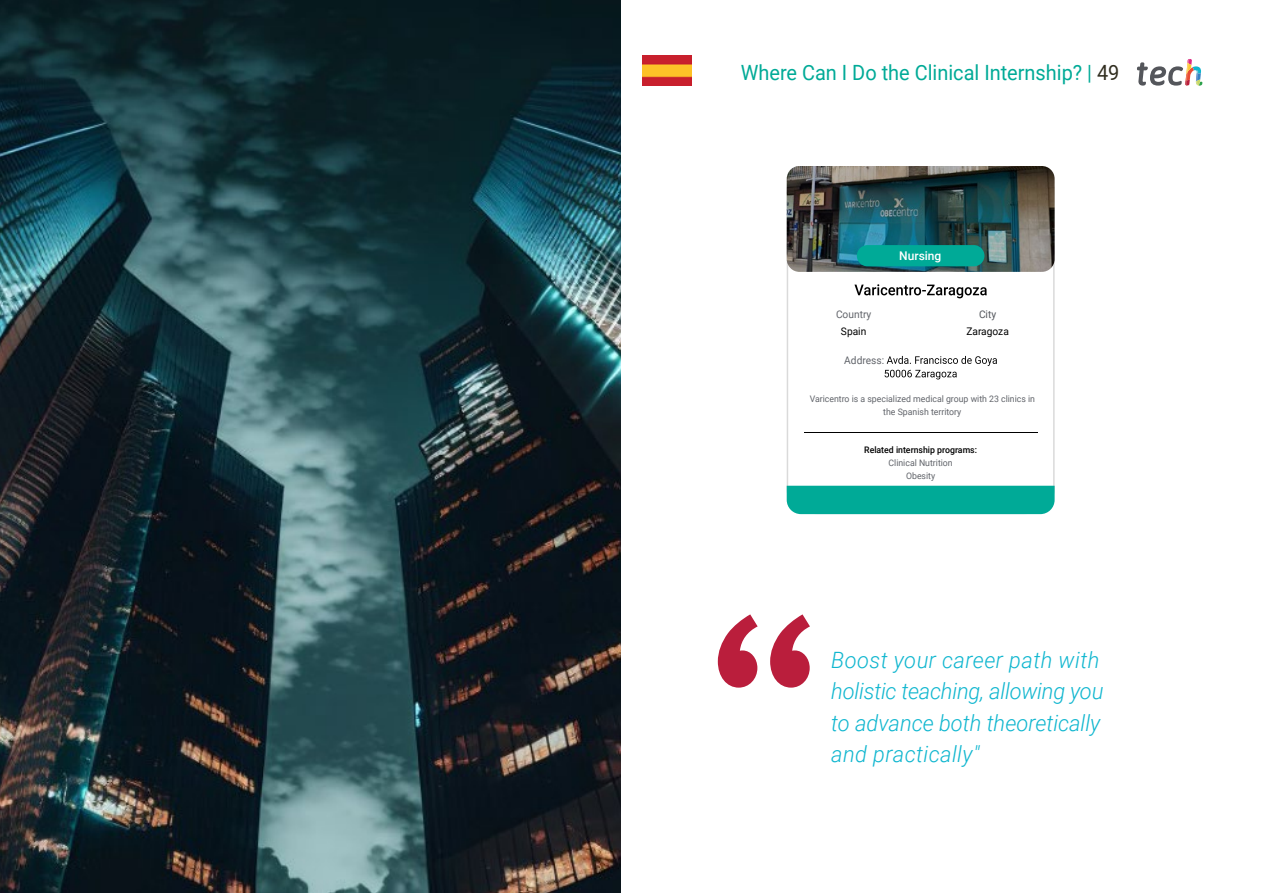
<style>
.page{position:relative;width:1263px;height:893px;background:#fff}
.page>*{position:absolute;margin:0;border:0;box-sizing:border-box;transform-origin:0 0}
.t1{font:italic 300 22.5px/31.5px "Roboto";color:#0fb6cf}
.t2{font:21px "Roboto";color:#00aa97;scale:.95 1}
.t3{font:500 12px "Roboto";color:#fff}
.t4{font:10.5px "Roboto";color:#61646a}
.t5{font:10.5px "Roboto";color:#000}
.t6{font:10.5px "Roboto";color:#52555b}
.t7{font:9px/13.2px "Roboto";color:#61646a;text-align:center}
.t8{font:500 9px "Roboto";color:#000}
.s1{color:#312e20}
</style>
<div class="page">
<svg style="left:1137px;top:59px;width:65px;height:27px"></svg>
<img style="left:642px;top:56px;width:49px;height:29px">
<img style="left:0;top:0;width:621px;height:893px">
<svg style="left:718px;top:614px;width:92px;height:74px"></svg>
<svg style="left:786px;top:175px;width:269px;height:340px"></svg>
<img style="left:787px;top:166px;width:267px;height:106px">
<div style="left:857px;top:245px;width:127px;height:21px;background:#00aa97;border-radius:11px"></div>
<div style="left:787px;top:486px;width:267px;height:28px;background:#00aa97"></div>
<hr style="left:804px;top:432px;width:233px;height:1px;background:#000">
<svg style="left:854px;top:284px;width:133px;height:14px"></svg>
<svg style="left:884px;top:356px;width:113px;height:23px"></svg>
<h2 class="t2" style="left:741px;top:57px;width:400px">Where Can I Do the Clinical Internship? | <span class="s1">49</span></h2>
<h3 class="t3" style="left:899px;top:248px;width:44px">Nursing</h3>
<p class="t4" style="left:836px;top:307px;width:37px">Country</p>
<p class="t5" style="left:841px;top:324px;width:27px">Spain</p>
<p class="t4" style="left:844px;top:353px;width:41px">Address:</p>
<p class="t6" style="left:979px;top:307px;width:19px">City</p>
<p class="t5" style="left:966px;top:324px;width:44px">Zaragoza</p>
<p class="t7" style="left:810px;top:391px;width:227px">Varicentro is a specialized medical group with 23 clinics in the Spanish territory</p>
<p class="t8" style="left:864px;top:443px;width:114px">Related internship programs:</p>
<p class="t7" style="left:888px;top:456px;width:66px">Clinical Nutrition<br>Obesity</p>
<h1 class="t1" style="left:831px;top:643px;width:274px">Boost your career path with holistic teaching, allowing you to advance both theoretically and practically"</h1>
</div>
